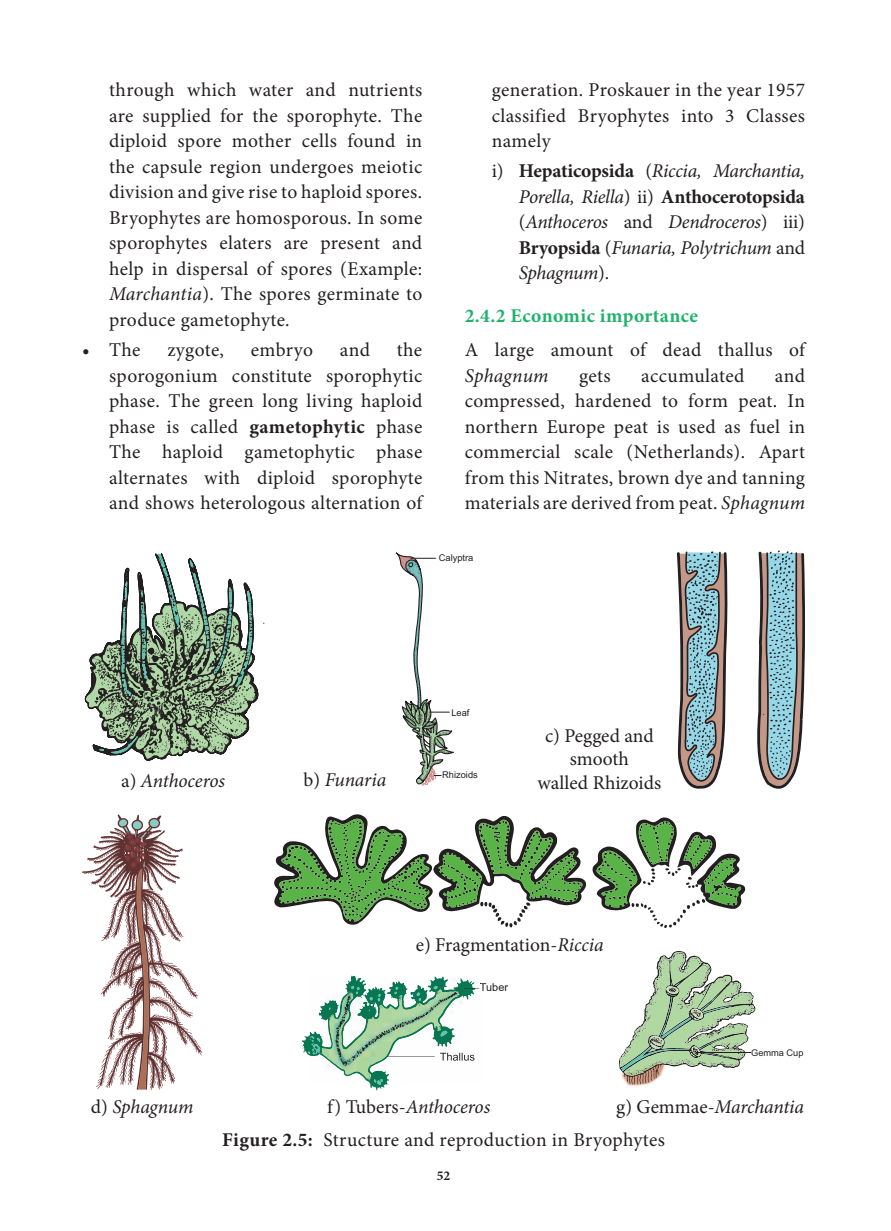
<style>
.page{position:relative;width:891px;height:1231px;background:#fff}
.page>*{position:absolute;margin:0;border:0;box-sizing:border-box;transform-origin:0 0}
.Flush_left{font:19.5px/25.5px "Minion Pro";letter-spacing:.015em;color:#231f20;text-align:justify}
.Text{font:italic 19.5px/25.5px "Minion Pro";letter-spacing:-.015em;color:#231f20;text-align:justify}
.t1{font:700 19.5px "Minion Pro";letter-spacing:.02em;color:#1eb26a}
.t2{font:700 13.5px "Minion Pro";color:#231f20}
.t3{font:10.95px "Arial";color:#231f20}
.t4{font:9.3px "Arial";color:#231f20}
.s1{font-style:italic}
.s2{font-weight:700}
.s3{font-style:normal}
.s4{font-weight:700;font-style:normal}
</style>
<div class="page">
<svg style="left:84px;top:553px;width:180px;height:208px"></svg>
<svg style="left:757px;top:550px;width:48px;height:238px;background:#90a2a7"></svg>
<svg style="left:677px;top:551px;width:51px;height:237px;background:#8e9da1"></svg>
<svg style="left:82px;top:814px;width:120px;height:275px"></svg>
<svg style="left:274px;top:814px;width:471px;height:113px"></svg>
<svg style="left:279px;top:818px;width:462px;height:103px"></svg>
<svg style="left:302px;top:975px;width:180px;height:115px"></svg>
<img style="left:626px;top:1084px;width:23px;height:2px">
<svg style="left:619px;top:951px;width:136px;height:133px"></svg>
<hr style="left:696px;top:1052px;width:55px;height:1px;background:#231f20">
<svg style="left:396px;top:552px;width:58px;height:233px"></svg>
<p class="Flush_left" style="left:109px;top:77px;width:315px">through which water and nutrients are supplied for the sporophyte. The diploid spore mother cells found in the capsule region undergoes meiotic division and give rise to haploid spores.<br>Bryophytes are homosporous. In some sporophytes elaters are present and help in dispersal of spores (Example:<br><span class="s1">Marchantia</span>). The spores germinate to produce gametophyte.</p>
<p class="Flush_left" style="left:82px;top:337px;width:60px">• The</p>
<p class="Flush_left" style="left:167px;top:337px;width:58px">zygote,</p>
<p class="Flush_left" style="left:251px;top:337px;width:64px">embryo</p>
<p class="Flush_left" style="left:340px;top:337px;width:32px">and</p>
<p class="Flush_left" style="left:109px;top:337px;width:315px;text-indent:288px">the sporogonium constitute sporophytic phase. The green long living haploid phase is called <span class="s2">gametophytic</span> phase The haploid gametophytic phase alternates with diploid sporophyte and shows heterologous alternation of</p>
<p class="Flush_left" style="left:492px;top:77px;width:315px">generation. Proskauer in the year 1957 classified Bryophytes into 3 Classes namely</p>
<p class="Text" style="left:519px;top:158px;width:288px;text-indent:-27px"><span class="s3">i)</span> <span class="s4">Hepaticopsida</span> <span class="s3">(</span>Riccia, Marchantia, Porella, Riella<span class="s3">) ii)</span> <span class="s4">Anthocerotopsida </span><span class="s3">(</span>Anthoceros <span class="s3">and</span> Dendroceros<span class="s3">) iii)<br></span><span class="s4">Bryopsida</span> <span class="s3">(</span>Funaria, Polytrichum <span class="s3">and </span>Sphagnum<span class="s3">).</span></p>
<h2 class="t1" style="left:465px;top:301px;width:235px">2.4.2 Economic importance</h2>
<p class="Flush_left" style="left:465px;top:337px;width:342px">A large amount of dead thallus of<br><span class="s1">Sphagnum</span></p>
<p class="Flush_left" style="left:465px;top:362px;width:342px;text-indent:310px">and compressed, hardened to form peat. In northern Europe peat is used as fuel in commercial scale (Netherlands). Apart from this Nitrates, brown dye and tanning materials are derived from peat. <span class="s1">Sphagnum</span></p>
<p class="Flush_left" style="left:579px;top:362px;width:33px">gets</p>
<p class="Flush_left" style="left:641px;top:362px;width:105px">accumulated</p>
<p class="t4" style="left:439px;top:551px;width:36px">Calyptra</p>
<p class="Text" style="left:121px;top:768px;width:105px"><span class="s3">a)</span> Anthoceros</p>
<p class="Text" style="left:304px;top:766px;width:84px"><span class="s3">b)</span> Funaria</p>
<p class="t4" style="left:451px;top:706px;width:20px">Leaf</p>
<p class="t4" style="left:442px;top:768px;width:37px">Rhizoids</p>
<p class="Flush_left" style="left:538px;top:724px;width:125px;line-height:23.4px;text-align:center">c) Pegged and smooth<br>walled Rhizoids</p>
<p class="Text" style="left:91px;top:1094px;width:104px"><span class="s3">d)</span> Sphagnum</p>
<p class="Flush_left" style="left:416px;top:932px;width:189px">e) Fragmentation-<span class="s1">Riccia</span></p>
<p class="t3" style="left:480px;top:979px;width:30px">Tuber</p>
<p class="Text" style="left:327px;top:1094px;width:164px"><span class="s3">f) Tubers-</span>Anthoceros</p>
<p class="t4" style="left:751px;top:1045px;width:54px">Gemma Cup</p>
<p class="Text" style="left:616px;top:1094px;width:189px"><span class="s3">g) Gemmae-</span>Marchantia</p>
<p class="Flush_left" style="left:222px;top:1126px;width:444px"><span class="s2">Figure 2.5:</span> Structure and reproduction in Bryophytes</p>
<p class="t2" style="left:437px;top:1165px;width:15px">52</p>
</div>
